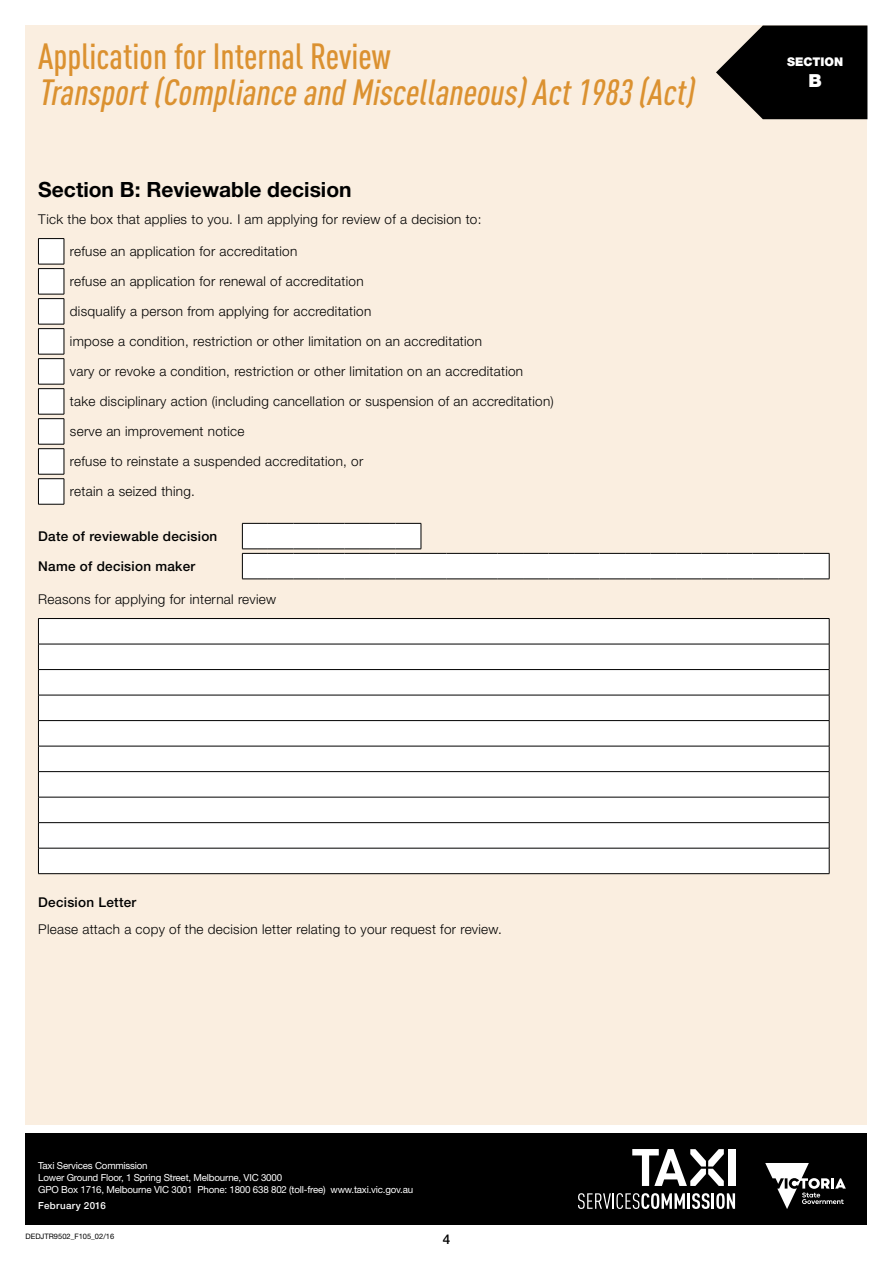
<style>
.page{position:relative;width:893px;height:1263px;background:#fff}
.page>*{position:absolute;margin:0;border:0;box-sizing:border-box;transform-origin:0 0}
.t1{font:italic 500 36px "DIN Cond";color:#db9130}
.t2{font:500 36px "DIN Cond";color:#db9130}
.t3{font:700 21px "Helvetica Neue LT Std";color:#000}
.t4{font:900 18px "Helvetica Neue LT Std";color:#fff}
.t5{font:300 13.5px "Helvetica Neue LT Std";letter-spacing:.02em;color:#000}
.t6{font:500 13.5px "Helvetica Neue LT Std";letter-spacing:.02em;color:#000}
.t7{font:900 12px "Helvetica Neue LT Std";color:#fff}
.t8{font:9.75px/11.7px "Helvetica Neue LT Std";letter-spacing:-.02em;color:#fff}
.t9{font:500 9.75px "Helvetica Neue LT Std";letter-spacing:.035em;color:#fff}
.t10{font:7.5px "Helvetica Neue LT Std";color:#000}
</style>
<div class="page">
<div style="left:26px;top:26px;width:841px;height:1099px;background:#faeee0"></div>
<div style="left:26px;top:1133px;width:841px;height:92px;background:#000"></div>
<svg style="left:765px;top:1163px;width:81px;height:46px"></svg>
<svg style="left:632px;top:1149px;width:92px;height:37px"></svg>
<div style="left:728px;top:1149px;width:7px;height:37px;background:#fff"></div>
<svg style="left:578px;top:1193px;width:107px;height:16px"></svg>
<hr style="left:687px;top:1193px;width:3px;height:16px;background:#fff">
<svg style="left:692px;top:1193px;width:43px;height:16px"></svg>
<svg style="left:38px;top:238px;width:27px;height:267px;background:#dedcdb"></svg>
<svg style="left:242px;top:523px;width:588px;height:57px"></svg>
<div style="left:39px;top:619px;width:790px;height:254px;background:#fff"></div>
<div style="left:39px;top:645px;width:790px;height:203px;background:#fff"></div>
<hr style="left:38px;top:618px;width:791px;height:1px;background:#000">
<hr style="left:38px;top:644px;width:791px;height:1px;background:#000">
<hr style="left:38px;top:669px;width:791px;height:1px;background:#000">
<hr style="left:38px;top:695px;width:791px;height:1px;background:#000">
<hr style="left:38px;top:720px;width:791px;height:1px;background:#000">
<hr style="left:38px;top:746px;width:791px;height:1px;background:#000">
<hr style="left:38px;top:771px;width:791px;height:1px;background:#000">
<hr style="left:38px;top:797px;width:791px;height:1px;background:#000">
<hr style="left:38px;top:822px;width:791px;height:1px;background:#000">
<hr style="left:38px;top:848px;width:791px;height:1px;background:#000">
<hr style="left:38px;top:873px;width:791px;height:1px;background:#000">
<svg style="left:38px;top:619px;width:1px;height:254px"></svg>
<svg style="left:829px;top:619px;width:1px;height:254px"></svg>
<svg style="left:716px;top:26px;width:151px;height:93px;background:#262522"></svg>
<h1 class="t2" style="left:38px;top:35px;width:354px">Application for Internal Review</h1>
<h1 class="t1" style="left:38px;top:71px;width:664px">Transport(Complianceand Miscellaneous)Act1983 (Act)</h1>
<h2 class="t3" style="left:38px;top:177px;width:315px">Section B: Reviewable decision</h2>
<p class="t5" style="left:38px;top:211px;width:445px">Tick the box that applies to you. I am applying for review of a decision to:</p>
<p class="t5" style="left:70px;top:243px;width:229px">refuse an application for accreditation</p>
<p class="t5" style="left:70px;top:273px;width:295px">refuse an application for renewal of accreditation</p>
<p class="t5" style="left:70px;top:303px;width:303px">disqualify a person from applying for accreditation</p>
<p class="t5" style="left:70px;top:333px;width:414px">impose a condition, restriction or other limitation on an accreditation</p>
<p class="t5" style="left:70px;top:363px;width:455px">vary or revoke a condition, restriction or other limitation on an accreditation</p>
<p class="t5" style="left:70px;top:393px;width:485px">take disciplinary action (including cancellation or suspension of an accreditation)</p>
<p class="t5" style="left:70px;top:423px;width:176px">serve an improvement notice</p>
<p class="t5" style="left:70px;top:453px;width:295px">refuse to reinstate a suspended accreditation, or</p>
<p class="t5" style="left:70px;top:483px;width:126px">retain a seized thing.</p>
<p class="t6" style="left:38px;top:528px;width:181px">Date of reviewable decision</p>
<p class="t6" style="left:38px;top:558px;width:158px">Name of decision maker</p>
<p class="t5" style="left:38px;top:591px;width:239px">Reasons for applying for internal review</p>
<p class="t7" style="left:787px;top:55px;width:58px">SECTION</p>
<h3 class="t4" style="left:808px;top:70px;width:15px">B</h3>
<p class="t6" style="left:38px;top:894px;width:100px">Decision Letter</p>
<p class="t5" style="left:38px;top:920px;width:465px">Please attach a copy of the decision letter relating to your request for review.</p>
<p class="t8" style="left:38px;top:1160px;width:376px">Taxi Services Commission<br>Lower Ground Floor, 1 Spring Street, Melbourne, VIC 3000<br>GPO Box 1716, Melbourne VIC 3001 Phone: 1800 638 802 (toll-free) www.taxi.vic.gov.au</p>
<p class="t9" style="left:38px;top:1199px;width:69px">February 2016</p>
<p class="t10" style="left:26px;top:1231px;width:90px">DEDJTR9502_F105_02/16</p>
<p class="t6" style="left:443px;top:1231px;width:9px">4</p>
</div>
